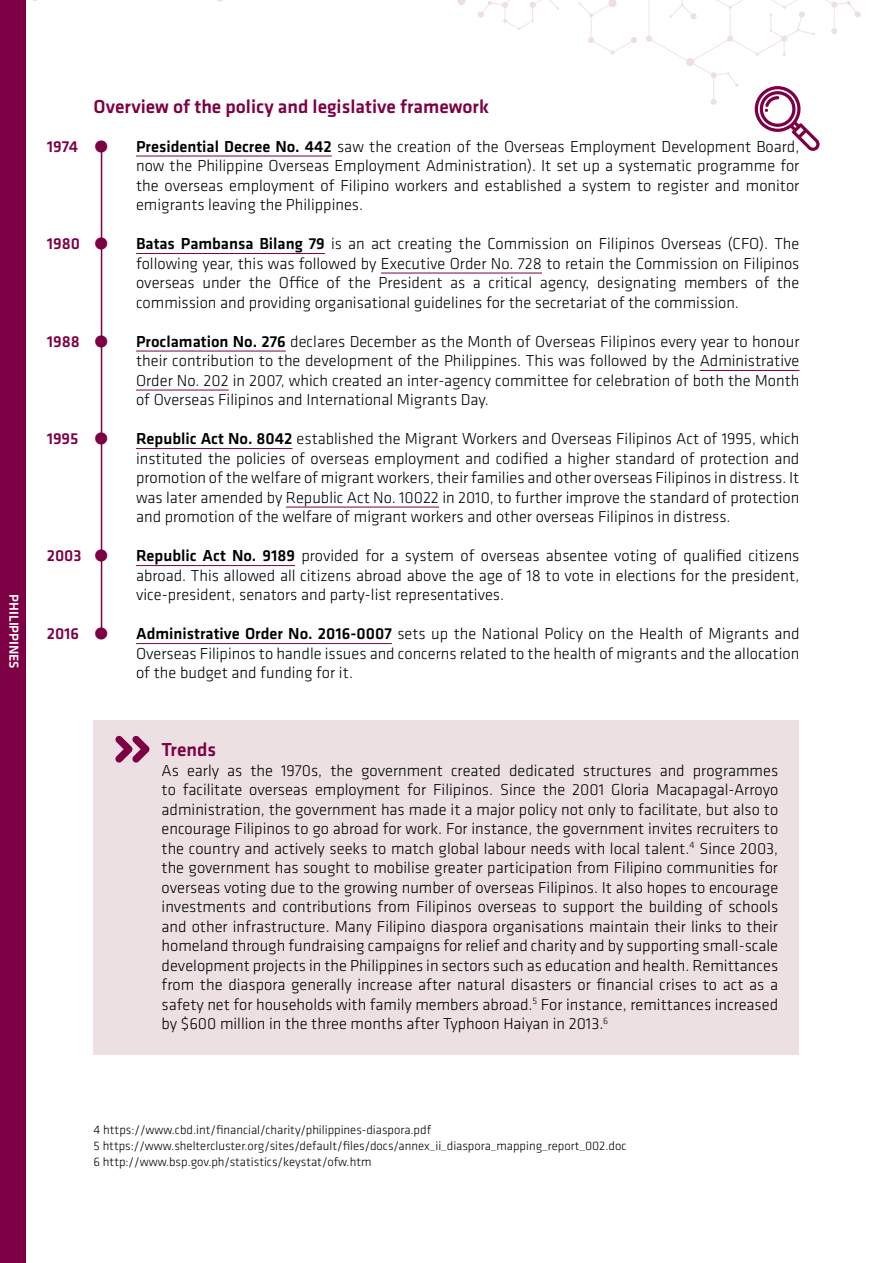
<style>
.page{position:relative;width:893px;height:1263px;background:#fff}
.page>*{position:absolute;margin:0;border:0;box-sizing:border-box;transform-origin:0 0}
.t1{font:500 19.5px "Klavika";color:#7e0044}
.t2{font:300 16.5px/19.5px "Klavika";color:#000;text-align:justify}
.t3{font:500 16.5px "Klavika";color:#7e0044}
.t4{font:500 13.5px "Klavika";color:#fff}
.t5{font:300 12.75px/15.6px "Klavika";color:#000}
.s1{font-weight:700;font-size:45px;color:#7e0044}
.s2{font-weight:500}
</style>
<div class="page">
<div style="left:0;top:0;width:26px;height:1263px;background:#7e0044"></div>
<svg style="left:578px;top:0;width:59px;height:55px"></svg>
<svg style="left:457px;top:0;width:102px;height:30px"></svg>
<hr style="left:136px;top:156px;width:196px;height:1px;background:#7e0044">
<hr style="left:136px;top:253px;width:189px;height:1px;background:#7e0044">
<hr style="left:381px;top:273px;width:161px;height:1px;background:#7e0044">
<hr style="left:136px;top:351px;width:150px;height:1px;background:#7e0044">
<hr style="left:700px;top:370px;width:99px;height:1px;background:#7e0044">
<hr style="left:136px;top:390px;width:93px;height:1px;background:#7e0044">
<hr style="left:136px;top:448px;width:156px;height:1px;background:#7e0044">
<hr style="left:286px;top:507px;width:153px;height:1px;background:#7e0044">
<hr style="left:136px;top:565px;width:159px;height:1px;background:#7e0044">
<hr style="left:136px;top:643px;width:256px;height:1px;background:#7e0044">
<div style="left:94px;top:720px;width:705px;height:62px;background:#ede0e3"></div>
<div style="left:94px;top:742px;width:705px;height:312px;background:#ede0e3"></div>
<hr style="left:101px;top:145px;width:1px;height:486px;background:#7e0044">
<svg style="left:646px;top:0;width:215px;height:151px"></svg>
<svg style="left:115px;top:735px;width:35px;height:27px"></svg>
<p class="t4" style="left:23px;top:594px;width:76px;rotate:90deg">PHILIPPINES</p>
<p class="t3" style="left:47px;top:135px;width:33px">1974</p>
<p class="t3" style="left:47px;top:232px;width:35px">1980</p>
<p class="t3" style="left:47px;top:330px;width:34px">1988</p>
<p class="t3" style="left:47px;top:427px;width:33px">1995</p>
<p class="t3" style="left:47px;top:544px;width:36px">2003</p>
<p class="t3" style="left:47px;top:622px;width:34px">2016</p>
<p class="t1" style="left:94px;top:93px;width:397px">Overview of the policy and legislative framework</p>
<p class="t2" style="left:136px;top:136px;width:665px;text-indent:-43px"><span class="s1">•</span> <span class="s2">Presidential Decree No. 442</span> saw the creation of the Overseas Employment Development Board, now the Philippine Overseas Employment Administration). It set up a systematic programme for the overseas employment of Filipino workers and established a system to register and monitor emigrants leaving the Philippines.</p>
<p class="t2" style="left:136px;top:234px;width:665px;text-indent:-43px"><span class="s1">•</span> <span class="s2">Batas Pambansa Bilang 79</span> is an act creating the Commission on Filipinos Overseas (CFO). The following year, this was followed by Executive Order No. 728 to retain the Commission on Filipinos overseas under the Office of the President as a critical agency, designating members of the commission and providing organisational guidelines for the secretariat of the commission.</p>
<p class="t2" style="left:136px;top:331px;width:665px;text-indent:-43px"><span class="s1">•</span> <span class="s2">Proclamation No. 276</span> declares December as the Month of Overseas Filipinos every year to honour their contribution to the development of the Philippines. This was followed by the Administrative Order No. 202 in 2007, which created an inter-agency committee for celebration of both the Month of Overseas Filipinos and International Migrants Day.</p>
<p class="t2" style="left:136px;top:429px;width:665px;text-indent:-43px"><span class="s1">•</span> <span class="s2">Republic Act No. 8042</span> established the Migrant Workers and Overseas Filipinos Act of 1995, which instituted the policies of overseas employment and codified a higher standard of protection and promotion of the welfare of migrant workers, their families and other overseas Filipinos in distress. It was later amended by Republic Act No. 10022 in 2010, to further improve the standard of protection and promotion of the welfare of migrant workers and other overseas Filipinos in distress.</p>
<p class="t2" style="left:136px;top:546px;width:665px;text-indent:-43px"><span class="s1">•</span> <span class="s2">Republic Act No. 9189</span> provided for a system of overseas absentee voting of qualified citizens abroad. This allowed all citizens abroad above the age of 18 to vote in elections for the president, vice-president, senators and party-list representatives.</p>
<p class="t2" style="left:136px;top:624px;width:665px;text-indent:-43px"><span class="s1">•</span> <span class="s2">Administrative Order No. 2016-0007</span> sets up the National Policy on the Health of Migrants and Overseas Filipinos to handle issues and concerns related to the health of migrants and the allocation of the budget and funding for it.</p>
<p class="t1" style="left:162px;top:736px;width:56px">Trends</p>
<p class="t2" style="left:162px;top:760px;width:618px">As early as the 1970s, the government created dedicated structures and programmes to facilitate overseas employment for Filipinos. Since the 2001 Gloria Macapagal-Arroyo administration, the government has made it a major policy not only to facilitate, but also to encourage Filipinos to go abroad for work. For instance, the government invites recruiters to the country and actively seeks to match global labour needs with local talent.<sup>4</sup> Since 2003, the government has sought to mobilise greater participation from Filipino communities for overseas voting due to the growing number of overseas Filipinos. It also hopes to encourage investments and contributions from Filipinos overseas to support the building of schools and other infrastructure. Many Filipino diaspora organisations maintain their links to their homeland through fundraising campaigns for relief and charity and by supporting small-scale development projects in the Philippines in sectors such as education and health. Remittances from the diaspora generally increase after natural disasters or financial crises to act as a safety net for households with family members abroad.<sup>5</sup> For instance, remittances increased by $600 million in the three months after Typhoon Haiyan in 2013.<sup>6</sup></p>
<p class="t5" style="left:94px;top:1122px;width:534px">4 https://www.cbd.int/financial/charity/philippines-diaspora.pdf<br>5 https://www.sheltercluster.org/sites/default/files/docs/annex_ii_diaspora_mapping_report_002.doc<br>6 http://www.bsp.gov.ph/statistics/keystat/ofw.htm</p>
</div>
